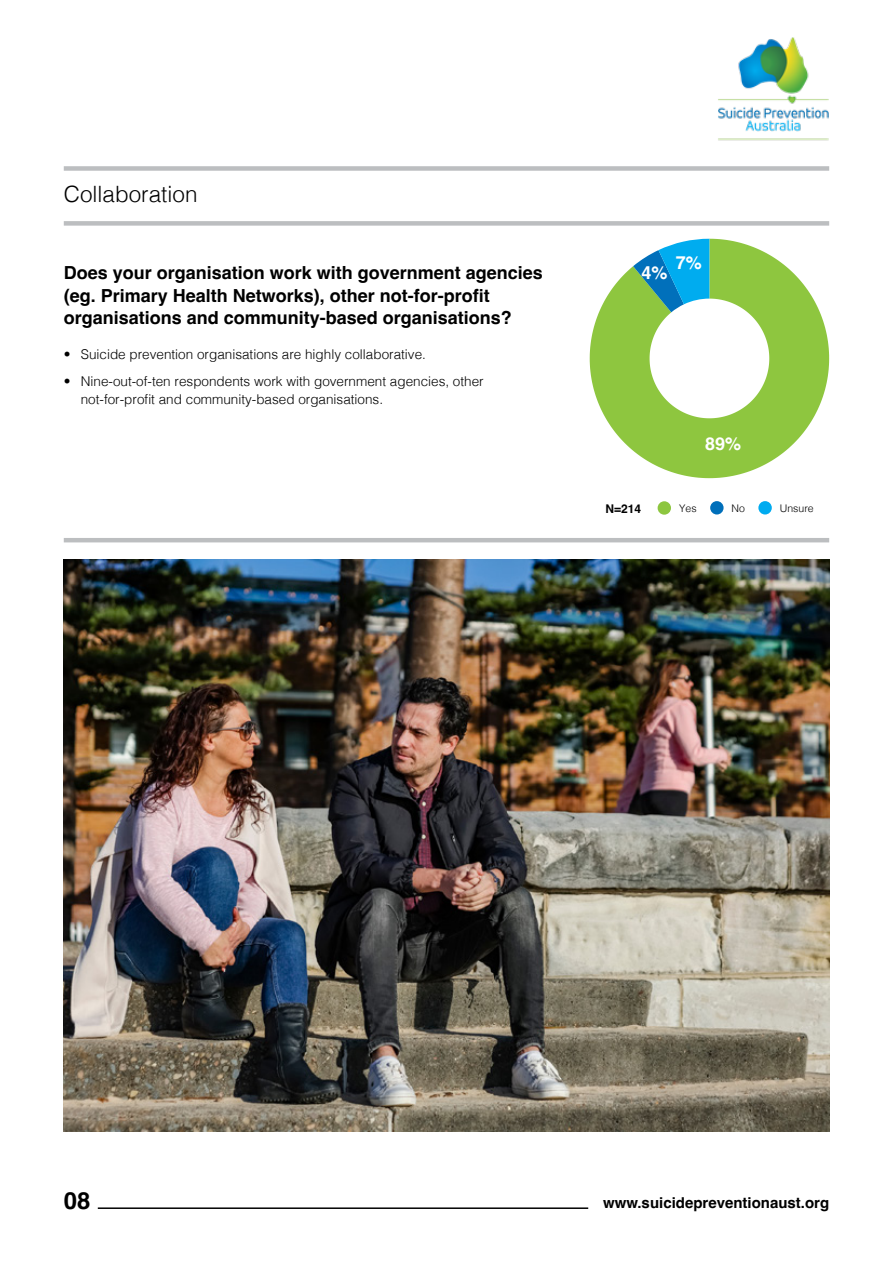
<style>
.page{position:relative;width:893px;height:1263px;background:#fff}
.page>*{position:absolute;margin:0;border:0;box-sizing:border-box;transform-origin:0 0}
.t1{font:700 24px "Helvetica";color:#000}
.Body{font:300 22.5px "Helvetica";color:#000}
.Body-2{font:700 18px/22.5px "Helvetica";color:#000}
.Body-3{font:700 18px "Helvetica";color:#fff}
.t2{font:700 15px "Helvetica";color:#000}
.t3{font:300 13.5px/18px "Helvetica";color:#000}
.Body-4{font:700 12px "Helvetica";color:#000}
.Body-5{font:300 10.5px "Helvetica";color:#000}
</style>
<div class="page">
<img style="left:718px;top:37px;width:111px;height:104px">
<hr style="left:98px;top:1207px;width:490px;height:2px;background:#000">
<div style="left:64px;top:166px;width:765px;height:5px;background:#bcbec0"></div>
<div style="left:64px;top:221px;width:765px;height:5px;background:#bcbec0"></div>
<hr style="left:64px;top:538px;width:765px;height:4px;background:#bcbec0">
<img style="left:64px;top:559px;width:765px;height:572px">
<svg style="left:590px;top:239px;width:239px;height:239px;fill:#8ec63f"></svg>
<svg style="left:633px;top:239px;width:76px;height:73px"></svg>
<div style="left:658px;top:501px;width:13px;height:14px;background:#8dc63f;border-radius:50%"></div>
<div style="left:758px;top:501px;width:14px;height:13px;background:#00abf0;border-radius:50%"></div>
<div style="left:710px;top:501px;width:14px;height:13px;background:#006fba;border-radius:50%"></div>
<p class="Body" style="left:64px;top:175px;width:135px">Collaboration</p>
<p class="Body-2" style="left:64px;top:264px;width:481px">Does your organisation work with government agencies (eg. Primary Health Networks), other not-for-profit organisations and community-based organisations?</p>
<p class="t3" style="left:64px;top:345px;width:364px">• Suicide prevention organisations are highly collaborative.</p>
<p class="t3" style="left:81px;top:371px;width:404px;text-indent:-17px">• Nine-out-of-ten respondents work with government agencies, other not-for-profit and community-based organisations.</p>
<p class="Body-3" style="left:642px;top:262px;width:28px">4%</p>
<p class="Body-3" style="left:676px;top:251px;width:28px">7%</p>
<p class="Body-3" style="left:705px;top:433px;width:38px">89%</p>
<p class="Body-4" style="left:605px;top:501px;width:37px">N=214</p>
<p class="Body-5" style="left:679px;top:499px;width:19px">Yes</p>
<p class="Body-5" style="left:732px;top:499px;width:15px">No</p>
<p class="Body-5" style="left:780px;top:499px;width:35px">Unsure</p>
<h1 class="t1" style="left:64px;top:1186px;width:28px">08</h1>
<p class="t2" style="left:603px;top:1194px;width:228px">www.suicidepreventionaust.org</p>
</div>
